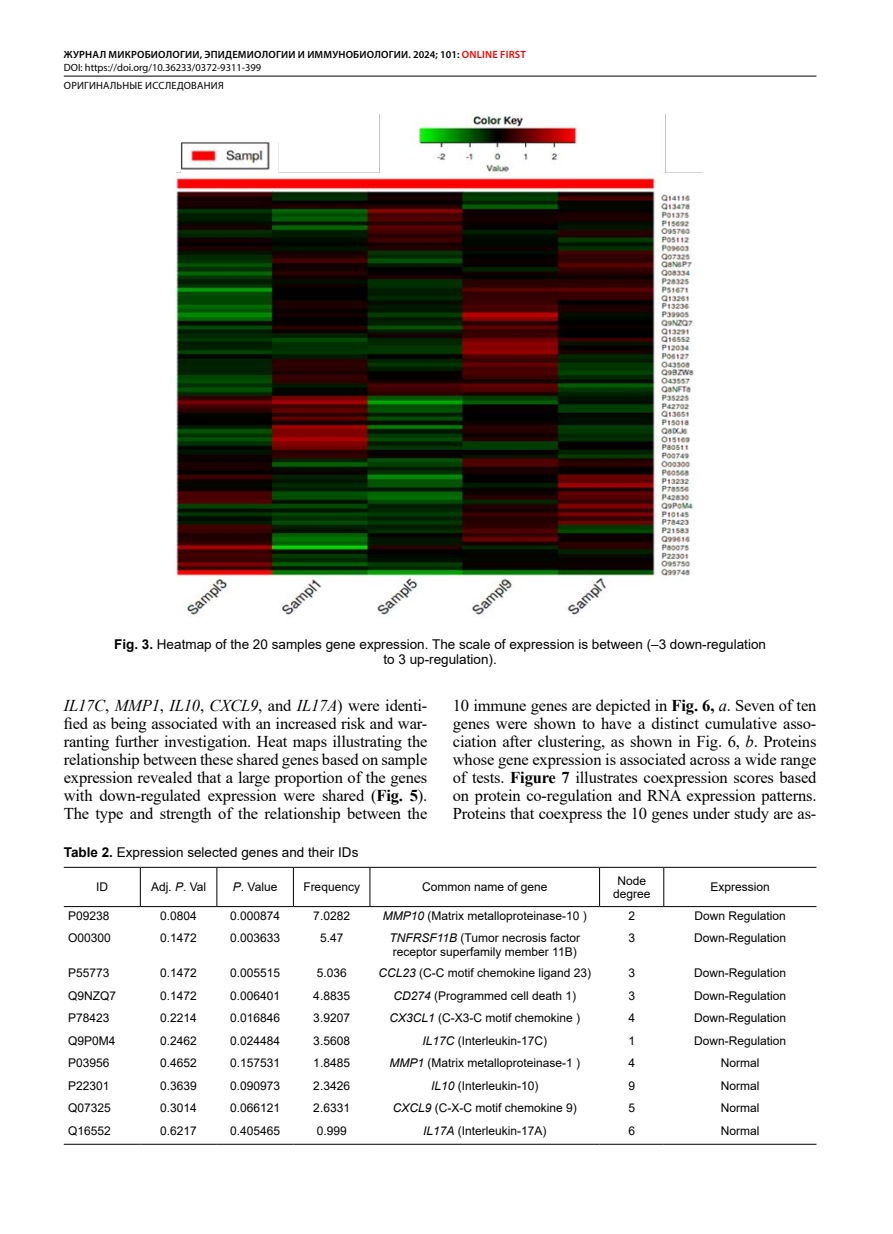
<style>
.page{position:relative;width:893px;height:1234px;background:#fff}
.page>*{position:absolute;margin:0;border:0;box-sizing:border-box;transform-origin:0 0}
.Основной_текст{font:16.5px/18px "Times New Roman";letter-spacing:-.01em;color:#000;text-align:justify}
.Подрисуночная{font:13.5px/15px "Arial";color:#000;text-align:center}
.Таблица_заголовок{font:13.5px "Arial";color:#000}
.Прографка{font:12px/13.5px "Arial";color:#000;text-align:center}
.t1{font:600 10.5px/13.5px "Myriad Pro";letter-spacing:.02em;color:#000}
.t2{font:10.5px "Myriad Pro";letter-spacing:.02em;color:#000}
.s1{color:#f00}
.s2{font-weight:400}
.s3{font-weight:700}
.s4{font-style:italic}
</style>
<div class="page">
<hr style="left:64px;top:76px;width:752px;height:1px;background:#000">
<hr style="left:140px;top:867px;width:1px;height:39px;background:#000">
<hr style="left:216px;top:867px;width:1px;height:39px;background:#000">
<hr style="left:293px;top:867px;width:1px;height:39px;background:#000">
<hr style="left:370px;top:867px;width:1px;height:39px;background:#000">
<hr style="left:599px;top:867px;width:1px;height:39px;background:#000">
<hr style="left:663px;top:867px;width:1px;height:39px;background:#000">
<hr style="left:64px;top:866px;width:76px;height:1px;background:#000">
<hr style="left:140px;top:866px;width:77px;height:1px;background:#000">
<hr style="left:217px;top:866px;width:76px;height:1px;background:#000">
<hr style="left:293px;top:866px;width:77px;height:1px;background:#000">
<hr style="left:370px;top:866px;width:230px;height:1px;background:#000">
<hr style="left:600px;top:866px;width:64px;height:1px;background:#000">
<hr style="left:664px;top:866px;width:152px;height:1px;background:#000">
<hr style="left:64px;top:906px;width:76px;height:1px;background:#000">
<hr style="left:140px;top:906px;width:77px;height:1px;background:#000">
<hr style="left:217px;top:906px;width:76px;height:1px;background:#000">
<hr style="left:293px;top:906px;width:77px;height:1px;background:#000">
<hr style="left:370px;top:906px;width:230px;height:1px;background:#000">
<hr style="left:600px;top:906px;width:64px;height:1px;background:#000">
<hr style="left:664px;top:906px;width:152px;height:1px;background:#000">
<hr style="left:64px;top:1143px;width:76px;height:1px;background:#000">
<hr style="left:140px;top:1143px;width:77px;height:1px;background:#000">
<hr style="left:217px;top:1143px;width:76px;height:1px;background:#000">
<hr style="left:293px;top:1143px;width:77px;height:1px;background:#000">
<hr style="left:370px;top:1143px;width:230px;height:1px;background:#000">
<hr style="left:600px;top:1143px;width:64px;height:1px;background:#000">
<hr style="left:664px;top:1143px;width:152px;height:1px;background:#000">
<img style="left:177px;top:115px;width:526px;height:501px">
<p class="t1" style="left:64px;top:47px;width:464px">ЖУРНАЛ МИКРОБИОЛОГИИ, ЭПИДЕМИОЛОГИИ И ИММУНОБИОЛОГИИ. 2024; 101: <span class="s1">ONLINE FIRST<br></span><span class="s2">DOI: https://doi.org/10.36233/0372-9311-399</span></p>
<p class="t2" style="left:64px;top:79px;width:161px">ОРИГИНАЛЬНЫЕ ИССЛЕДОВАНИЯ</p>
<p class="Подрисуночная" style="left:114px;top:636px;width:653px"><span class="s3">Fig. 3.</span> Heatmap of the 20 samples gene expression. The scale of expression is between (–3 down-regulation to 3 up-regulation).</p>
<p class="Основной_текст" style="left:64px;top:695px;width:365px"><span class="s4">IL17C</span>, <span class="s4">MMP1</span>, <span class="s4">IL10</span>, <span class="s4">CXCL9</span>, and <span class="s4">IL17A</span>) were identi&shy;fied as being associated with an increased risk and war&shy;ranting further investigation. Heat maps illustrating the relationship between these shared genes based on sample expression revealed that a large proportion of the genes with down-regulated expression were shared (<span class="s3">Fig. 5</span>).<br>The type and strength of the relationship between the</p>
<p class="Основной_текст" style="left:453px;top:695px;width:365px">10 immune genes are depicted in <span class="s3">Fig. 6,</span> <span class="s4">a</span>. Seven of ten genes were shown to have a distinct cumulative asso&shy;ciation after clustering, as shown in Fig. 6, <span class="s4">b</span>. Proteins whose gene expression is associated across a wide range of tests. <span class="s3">Figure 7</span> illustrates coexpression scores based on protein co-regulation and RNA expression patterns.<br>Proteins that coexpress the 10 genes under study are as-</p>
<p class="Таблица_заголовок" style="left:64px;top:842px;width:296px"><span class="s3">Table 2.</span> Expression selected genes and their IDs</p>
<p class="Прографка" style="left:96px;top:880px;width:13px">ID</p>
<p class="Прографка" style="left:151px;top:880px;width:57px">Adj<span class="s4">. P</span>. Val</p>
<p class="Прографка" style="left:233px;top:880px;width:46px"><span class="s4">P</span>. Value</p>
<p class="Прографка" style="left:303px;top:880px;width:58px">Frequency</p>
<p class="Прографка" style="left:422px;top:880px;width:127px">Common name of gene</p>
<p class="Прографка" style="left:613px;top:873px;width:39px">Node degree</p>
<p class="Прографка" style="left:710px;top:880px;width:61px">Expression</p>
<p class="Прографка" style="left:68px;top:908px;width:43px">P09238</p>
<p class="Прографка" style="left:160px;top:908px;width:38px">0.0804</p>
<p class="Прографка" style="left:230px;top:908px;width:52px">0.000874</p>
<p class="Прографка" style="left:313px;top:908px;width:38px">7.0282</p>
<p class="Прографка" style="left:383px;top:908px;width:206px"><span class="s4">MMP10</span> (Matrix metalloproteinase-10 )</p>
<p class="Прографка" style="left:628px;top:908px;width:8px">2</p>
<p class="Прографка" style="left:694px;top:908px;width:93px">Down Regulation</p>
<p class="Прографка" style="left:68px;top:930px;width:44px">O00300</p>
<p class="Прографка" style="left:160px;top:930px;width:38px">0.1472</p>
<p class="Прографка" style="left:230px;top:930px;width:52px">0.003633</p>
<p class="Прографка" style="left:320px;top:930px;width:25px">5.47</p>
<p class="Прографка" style="left:389px;top:930px;width:192px;text-align:left"><span class="s4">TNFRSF11B</span> (Tumor necrosis factor receptor superfamily member 11B)</p>
<p class="Прографка" style="left:628px;top:930px;width:8px">3</p>
<p class="Прографка" style="left:694px;top:930px;width:94px">Down-Regulation</p>
<p class="Прографка" style="left:68px;top:965px;width:43px">P55773</p>
<p class="Прографка" style="left:160px;top:965px;width:38px">0.1472</p>
<p class="Прографка" style="left:230px;top:965px;width:52px">0.005515</p>
<p class="Прографка" style="left:317px;top:965px;width:32px">5.036</p>
<p class="Прографка" style="left:378px;top:965px;width:214px"><span class="s4">CCL23</span> (C-C motif chemokine ligand 23)</p>
<p class="Прографка" style="left:628px;top:965px;width:8px">3</p>
<p class="Прографка" style="left:694px;top:965px;width:94px">Down-Regulation</p>
<p class="Прографка" style="left:68px;top:988px;width:50px">Q9NZQ7</p>
<p class="Прографка" style="left:160px;top:988px;width:38px">0.1472</p>
<p class="Прографка" style="left:230px;top:988px;width:52px">0.006401</p>
<p class="Прографка" style="left:313px;top:988px;width:38px">4.8835</p>
<p class="Прографка" style="left:393px;top:988px;width:184px"><span class="s4">CD274</span> (Programmed cell death 1)</p>
<p class="Прографка" style="left:628px;top:988px;width:8px">3</p>
<p class="Прографка" style="left:694px;top:988px;width:94px">Down-Regulation</p>
<p class="Прографка" style="left:68px;top:1010px;width:43px">P78423</p>
<p class="Прографка" style="left:160px;top:1010px;width:38px">0.2214</p>
<p class="Прографка" style="left:230px;top:1010px;width:52px">0.016846</p>
<p class="Прографка" style="left:313px;top:1010px;width:38px">3.9207</p>
<p class="Прографка" style="left:389px;top:1010px;width:192px"><span class="s4">CX3CL1</span> (C-X3-C motif chemokine )</p>
<p class="Прографка" style="left:628px;top:1010px;width:8px">4</p>
<p class="Прографка" style="left:694px;top:1010px;width:94px">Down-Regulation</p>
<p class="Прографка" style="left:68px;top:1033px;width:49px">Q9P0M4</p>
<p class="Прографка" style="left:160px;top:1033px;width:38px">0.2462</p>
<p class="Прографка" style="left:230px;top:1033px;width:52px">0.024484</p>
<p class="Прографка" style="left:313px;top:1033px;width:38px">3.5608</p>
<p class="Прографка" style="left:422px;top:1033px;width:126px"><span class="s4">IL17C</span> (Interleukin-17C)</p>
<p class="Прографка" style="left:628px;top:1033px;width:8px">1</p>
<p class="Прографка" style="left:694px;top:1033px;width:94px">Down-Regulation</p>
<p class="Прографка" style="left:68px;top:1055px;width:43px">P03956</p>
<p class="Прографка" style="left:160px;top:1055px;width:38px">0.4652</p>
<p class="Прографка" style="left:230px;top:1055px;width:52px">0.157531</p>
<p class="Прографка" style="left:313px;top:1055px;width:38px">1.8485</p>
<p class="Прографка" style="left:389px;top:1055px;width:192px"><span class="s4">MMP1</span> (Matrix metalloproteinase-1 )</p>
<p class="Прографка" style="left:628px;top:1055px;width:8px">4</p>
<p class="Прографка" style="left:721px;top:1055px;width:40px">Normal</p>
<p class="Прографка" style="left:68px;top:1078px;width:43px">P22301</p>
<p class="Прографка" style="left:160px;top:1078px;width:38px">0.3639</p>
<p class="Прографка" style="left:230px;top:1078px;width:52px">0.090973</p>
<p class="Прографка" style="left:313px;top:1078px;width:38px">2.3426</p>
<p class="Прографка" style="left:431px;top:1078px;width:109px"><span class="s4">IL10</span> (Interleukin-10)</p>
<p class="Прографка" style="left:628px;top:1078px;width:8px">9</p>
<p class="Прографка" style="left:721px;top:1078px;width:40px">Normal</p>
<p class="Прографка" style="left:68px;top:1100px;width:44px">Q07325</p>
<p class="Прографка" style="left:160px;top:1100px;width:38px">0.3014</p>
<p class="Прографка" style="left:230px;top:1100px;width:52px">0.066121</p>
<p class="Прографка" style="left:313px;top:1100px;width:38px">2.6331</p>
<p class="Прографка" style="left:393px;top:1100px;width:186px"><span class="s4">CXCL9</span> (C-X-C motif chemokine 9)</p>
<p class="Прографка" style="left:628px;top:1100px;width:8px">5</p>
<p class="Прографка" style="left:721px;top:1100px;width:40px">Normal</p>
<p class="Прографка" style="left:68px;top:1123px;width:44px">Q16552</p>
<p class="Прографка" style="left:160px;top:1123px;width:38px">0.6217</p>
<p class="Прографка" style="left:230px;top:1123px;width:52px">0.405465</p>
<p class="Прографка" style="left:317px;top:1123px;width:32px">0.999</p>
<p class="Прографка" style="left:423px;top:1123px;width:125px"><span class="s4">IL17A</span> (Interleukin-17A)</p>
<p class="Прографка" style="left:628px;top:1123px;width:8px">6</p>
<p class="Прографка" style="left:721px;top:1123px;width:40px">Normal</p>
</div>
